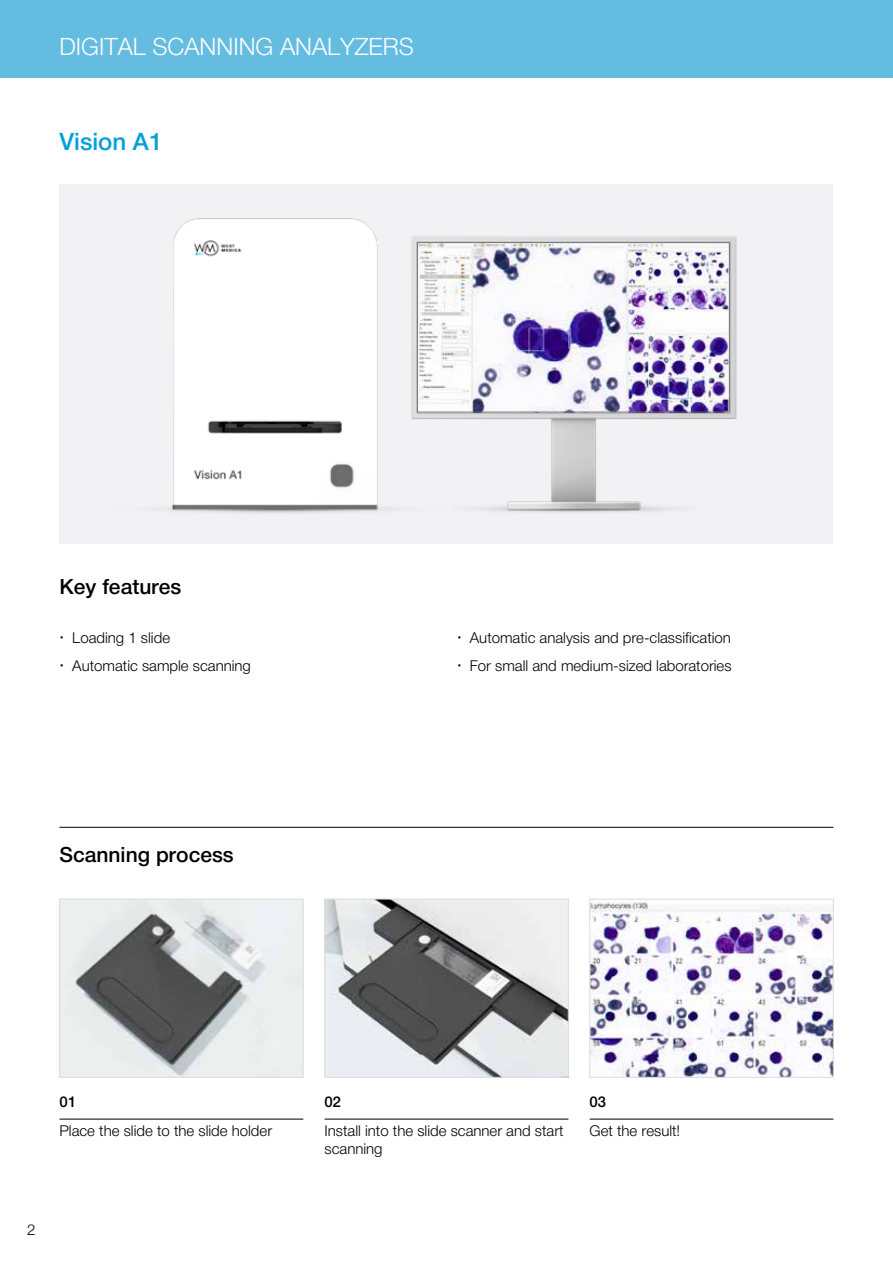
<style>
.page{position:relative;width:893px;height:1263px;background:#fff}
.page>*{position:absolute;margin:0;border:0;box-sizing:border-box;transform-origin:0 0}
.t1{font:300 24px "Helvetica Neue LTCYR";color:#fff}
.t2{font:500 24px "Helvetica Neue LTCYR";color:#009fdb}
.t3{font:500 21px "Helvetica Neue LTCYR";color:#000}
.t4{font:300 15px/28px "Helvetica Neue LTCYR";color:#000}
.t5{font:500 15px "Helvetica Neue LTCYR";color:#000}
.t6{font:300 15px "Helvetica Neue";color:#000}
</style>
<div class="page">
<img style="left:62px;top:901px;width:239px;height:174px">
<div style="left:60px;top:899px;width:243px;height:178px;border:1px solid #dcddde"></div>
<img style="left:327px;top:901px;width:239px;height:174px">
<div style="left:325px;top:899px;width:243px;height:178px;border:1px solid #dcddde"></div>
<div style="left:60px;top:184px;width:773px;height:360px;background:#f2f1f4"></div>
<hr style="left:60px;top:827px;width:773px;height:1px;background:#000">
<hr style="left:60px;top:1119px;width:243px;height:1px;background:#000">
<hr style="left:325px;top:1119px;width:243px;height:1px;background:#000">
<hr style="left:590px;top:1119px;width:243px;height:1px;background:#000">
<div style="left:0;top:0;width:893px;height:77px;background:#64bde1"></div>
<img style="left:168px;top:218px;width:569px;height:295px">
<img style="left:592px;top:901px;width:239px;height:174px">
<div style="left:590px;top:899px;width:243px;height:178px;border:1px solid #dcddde"></div>
<img style="left:419px;top:244px;width:308px;height:166px">
<div style="left:417px;top:242px;width:312px;height:170px;border:1px solid #6d6e71"></div>
<h1 class="t1" style="left:60px;top:33px;width:356px">DIGITAL SCANNING ANALYZERS</h1>
<h1 class="t2" style="left:60px;top:128px;width:104px">Vision A1</h1>
<h2 class="t3" style="left:60px;top:575px;width:123px">Key features</h2>
<p class="t4" style="left:72px;top:623px;width:180px">Loading 1 slide<br>Automatic sample scanning</p>
<p class="t4" style="left:470px;top:623px;width:263px">Automatic analysis and pre-classification<br>For small and medium-sized laboratories</p>
<h2 class="t3" style="left:60px;top:843px;width:176px">Scanning process</h2>
<p class="t5" style="left:60px;top:1093px;width:18px">01</p>
<p class="t4" style="left:60px;top:1116px;width:214px">Place the slide to the slide holder</p>
<p class="t6" style="left:27px;top:1218px;width:10px">2</p>
<p class="t5" style="left:325px;top:1093px;width:18px">02</p>
<p class="t4" style="left:325px;top:1121px;width:240px;line-height:18px">Install into the slide scanner and start scanning</p>
<p class="t5" style="left:590px;top:1093px;width:18px">03</p>
<p class="t4" style="left:590px;top:1116px;width:92px">Get the result!</p>
</div>
